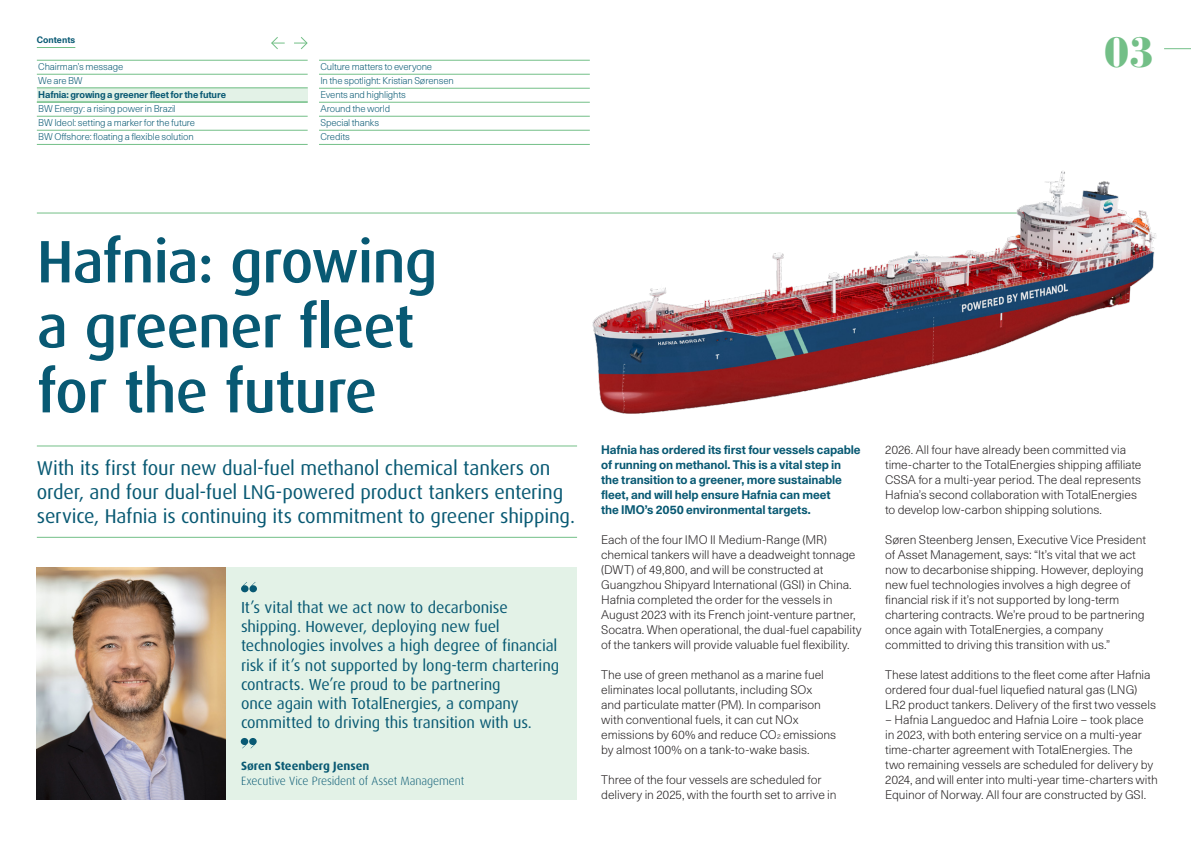
<style>
.page{position:relative;width:1191px;height:842px;background:#fff}
.page>*{position:absolute;margin:0;border:0;box-sizing:border-box;transform-origin:0 0}
.t1{font:500 60px/65px "Dax Pro";letter-spacing:-.02em;color:#085973}
.t2{font:900 42px "Bauer Bodoni";color:#73bf87}
.t3{font:20px/24px "Dax Pro";letter-spacing:-.01em;color:#085973}
.t4{font:16px/19.2px "Dax Pro";letter-spacing:-.005em;color:#085973}
.t5{font:300 12px/15px "Unica 77 LL";letter-spacing:-.005em;color:#231f20}
.t6{font:700 12px/15px "Unica 77 LL";letter-spacing:-.005em;color:#085973}
.t7{font:300 12px "Dax Pro";letter-spacing:-.005em;color:#085973}
.t8{font:700 12px "Dax Pro";color:#085973}
.t9{font:300 9.5px/14px "Unica 77 LL";letter-spacing:-.015em;color:#085973}
.t10{font:700 9.5px "Unica 77 LL";letter-spacing:-.015em;color:#085973}
.t11{font:700 9px "Unica 77 LL";letter-spacing:.005em;color:#085973}
.s1{font-size:7px}
</style>
<div class="page">
<hr style="left:37px;top:446px;width:540px;height:1px;background:#73bf87">
<hr style="left:37px;top:537px;width:540px;height:1px;background:#73bf87">
<img style="left:37px;top:567px;width:190px;height:232px">
<div style="left:227px;top:567px;width:350px;height:232px;background:#e3f2e7"></div>
<svg style="left:241px;top:582px;width:16px;height:10px"></svg>
<img style="left:593px;top:171px;width:563px;height:243px">
<svg style="left:241px;top:738px;width:16px;height:10px"></svg>
<hr style="left:37px;top:47px;width:38px;height:1px;background:#73bf87">
<svg style="left:271px;top:37px;width:14px;height:12px"></svg>
<svg style="left:294px;top:37px;width:14px;height:12px"></svg>
<svg style="left:1164px;top:48px;width:27px;height:1px"></svg>
<hr style="left:319px;top:60px;width:271px;height:1px;background:#73bf87">
<hr style="left:319px;top:74px;width:271px;height:1px;background:#73bf87">
<hr style="left:319px;top:88px;width:271px;height:1px;background:#73bf87">
<hr style="left:319px;top:102px;width:271px;height:1px;background:#73bf87">
<hr style="left:319px;top:116px;width:271px;height:1px;background:#73bf87">
<hr style="left:319px;top:130px;width:271px;height:1px;background:#73bf87">
<hr style="left:319px;top:144px;width:271px;height:1px;background:#73bf87">
<hr style="left:37px;top:60px;width:271px;height:1px;background:#73bf87">
<hr style="left:37px;top:74px;width:271px;height:1px;background:#73bf87">
<div style="left:37px;top:88px;width:271px;height:14px;background:#e3f2e7"></div>
<hr style="left:37px;top:87px;width:271px;height:1px;background:#73bf87">
<hr style="left:37px;top:101px;width:271px;height:1px;background:#73bf87">
<hr style="left:37px;top:102px;width:271px;height:1px;background:#73bf87">
<hr style="left:37px;top:116px;width:271px;height:1px;background:#73bf87">
<hr style="left:37px;top:130px;width:271px;height:1px;background:#73bf87">
<hr style="left:37px;top:144px;width:271px;height:1px;background:#73bf87">
<hr style="left:37px;top:213px;width:979px;height:1px;background:#73bf87">
<p class="t11" style="left:37px;top:34px;width:40px">Contents</p>
<p class="t9" style="left:38px;top:59px;width:87px">Chairman’s message<br>We are BW</p>
<p class="t10" style="left:38px;top:88px;width:189px">Hafnia: growing a greener fleet for the future</p>
<p class="t9" style="left:38px;top:101px;width:158px">BW Energy: a rising power in Brazil<br>BW Ideol: setting a marker for the future<br>BW Offshore: floating a flexible solution</p>
<p class="t9" style="left:320px;top:59px;width:135px">Culture matters to everyone<br>In the spotlight: Kristian Sørensen<br>Events and highlights<br>Around the world<br>Special thanks<br>Credits</p>
<h2 class="t2" style="left:1104px;top:27px;width:52px">03</h2>
<h1 class="t1" style="left:37px;top:229px;width:402px">Hafnia: growing a greener fleet for the future</h1>
<h3 class="t3" style="left:37px;top:456px;width:539px">With its first four new dual-fuel methanol chemical tankers on order, and four dual-fuel LNG-powered product tankers entering service, Hafnia is continuing its commitment to greener shipping.</h3>
<p class="t4" style="left:241px;top:598px;width:320px">It’s vital that we act now to decarbonise shipping. However, deploying new fuel technologies involves a high degree of financial risk if it’s not supported by long-term chartering contracts. We’re proud to be partnering<br>once again with TotalEnergies, a company committed to driving this transition with us.</p>
<p class="t8" style="left:241px;top:758px;width:130px">Søren Steenberg Jensen</p>
<p class="t7" style="left:241px;top:773px;width:225px">Executive Vice President of Asset Management</p>
<p class="t6" style="left:601px;top:442px;width:261px">Hafnia has ordered its first four vessels capable of running on methanol. This is a vital step in the transition to a greener, more sustainable fleet, and will help ensure Hafnia can meet<br>the IMO’s 2050 environmental targets.</p>
<p class="t5" style="left:601px;top:532px;width:262px">Each of the four IMO II Medium-Range (MR) chemical tankers will have a deadweight tonnage (DWT) of 49,800, and will be constructed at Guangzhou Shipyard International (GSI) in China.<br>Hafnia completed the order for the vessels in August 2023 with its French joint-venture partner, Socatra. When operational, the dual-fuel capability of the tankers will provide valuable fuel flexibility.</p>
<p class="t5" style="left:601px;top:667px;width:236px">The use of green methanol as a marine fuel eliminates local pollutants, including SOx<br>and particulate matter (PM). In comparison with conventional fuels, it can cut NOx emissions by 60% and reduce CO<span class="s1">2</span> emissions by almost 100% on a tank-to-wake basis.</p>
<p class="t5" style="left:601px;top:772px;width:237px">Three of the four vessels are scheduled for delivery in 2025, with the fourth set to arrive in</p>
<p class="t5" style="left:885px;top:442px;width:258px">2026. All four have already been committed via time-charter to the TotalEnergies shipping affiliate CSSA for a multi-year period. The deal represents Hafnia’s second collaboration with TotalEnergies to develop low-carbon shipping solutions.</p>
<p class="t5" style="left:885px;top:532px;width:262px">Søren Steenberg Jensen, Executive Vice President of Asset Management, says: “It’s vital that we act now to decarbonise shipping. However, deploying new fuel technologies involves a high degree of financial risk if it’s not supported by long-term chartering contracts. We’re proud to be partnering once again with TotalEnergies, a company committed to driving this transition with us.”</p>
<p class="t5" style="left:885px;top:667px;width:272px">These latest additions to the fleet come after Hafnia ordered four dual-fuel liquefied natural gas (LNG)<br>LR2 product tankers. Delivery of the first two vessels</p>
<p class="t5" style="left:885px;top:712px;width:274px">– Hafnia Languedoc and Hafnia Loire – took place<br>in 2023, with both entering service on a multi-year time-charter agreement with TotalEnergies. The<br>two remaining vessels are scheduled for delivery by 2024, and will enter into multi-year time-charters with Equinor of Norway. All four are constructed by GSI.</p>
</div>
